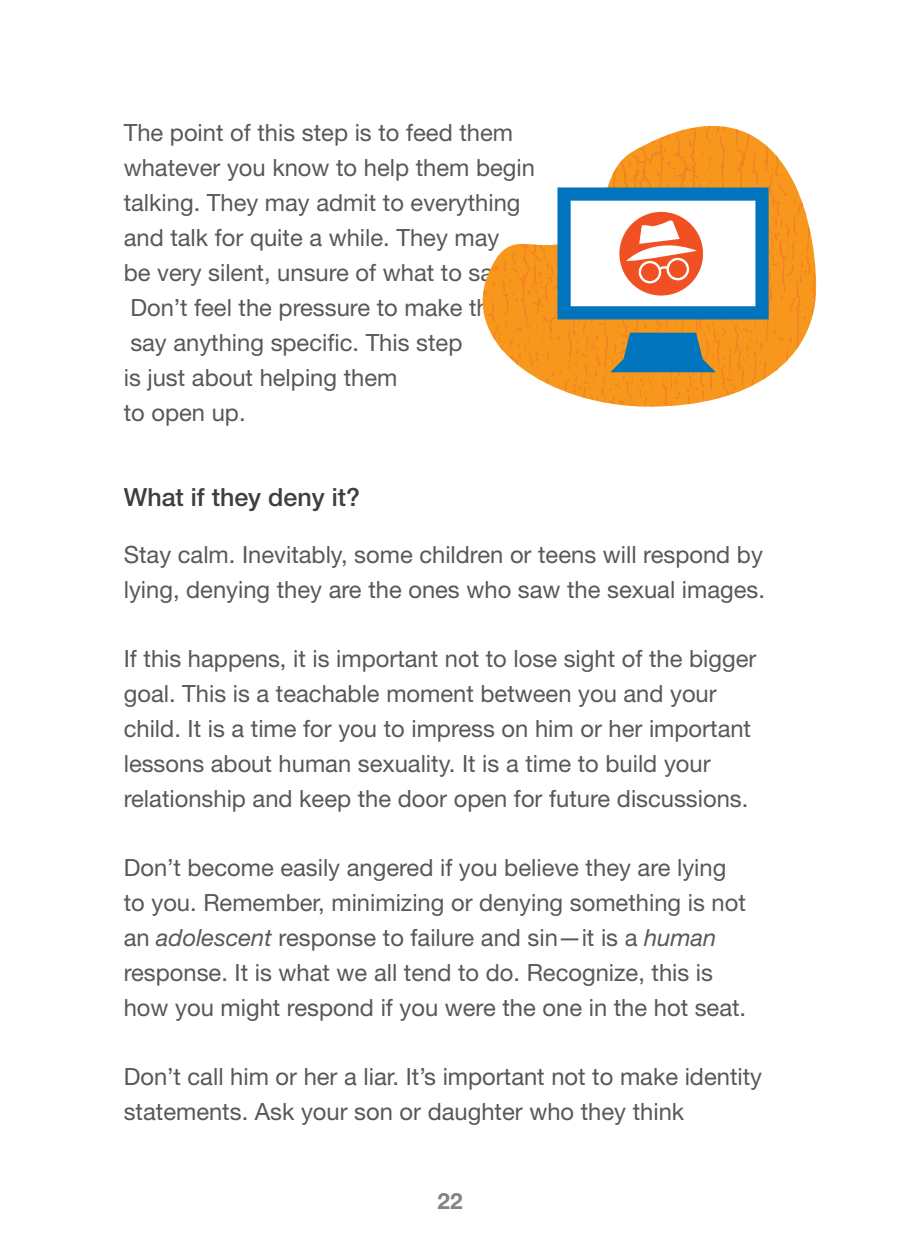
<style>
.page{position:relative;width:900px;height:1260px;background:#fff}
.page>*{position:absolute;margin:0;border:0;box-sizing:border-box;transform-origin:0 0}
.Gray_Subheader{font:500 25px "Helvetica Neue LT Std";color:#3e3e3f}
.BODY{font:23.75px/35px "Helvetica Neue LT Std";color:#57585a}
.t1{font:700 22.5px "Helvetica Neue LT Std";color:#858283}
.s1{font-style:italic}
</style>
<div class="page">
<svg style="left:482px;top:126px;width:334px;height:281px"></svg>
<svg style="left:557px;top:187px;width:212px;height:185px"></svg>
<p class="BODY" style="left:124px;top:114px;width:413px">The point of this step is to feed them whatever you know to help them begin talking. They may admit to everything and talk for quite a while. They may<br>be very silent, unsure of what to say.<br>Don’t feel the pressure to make them say anything specific. This step<br>is just about helping them<br>to open up.</p>
<p class="Gray_Subheader" style="left:124px;top:482px;width:238px">What if they deny it?</p>
<p class="BODY" style="left:124px;top:537px;width:643px">Stay calm. Inevitably, some children or teens will respond by lying, denying they are the ones who saw the sexual images.</p>
<p class="BODY" style="left:124px;top:641px;width:634px">If this happens, it is important not to lose sight of the bigger goal. This is a teachable moment between you and your child. It is a time for you to impress on him or her important lessons about human sexuality. It is a time to build your relationship and keep the door open for future discussions.</p>
<p class="BODY" style="left:124px;top:849px;width:624px">Don’t become easily angered if you believe they are lying to you. Remember, minimizing or denying something is not an <span class="s1">adolescent</span> response to failure and sin—it is a <span class="s1">human </span>response. It is what we all tend to do. Recognize, this is how you might respond if you were the one in the hot seat.</p>
<p class="BODY" style="left:124px;top:1058px;width:640px">Don’t call him or her a liar. It’s important not to make identity statements. Ask your son or daughter who they think</p>
<p class="t1" style="left:437px;top:1187px;width:27px">22</p>
</div>
